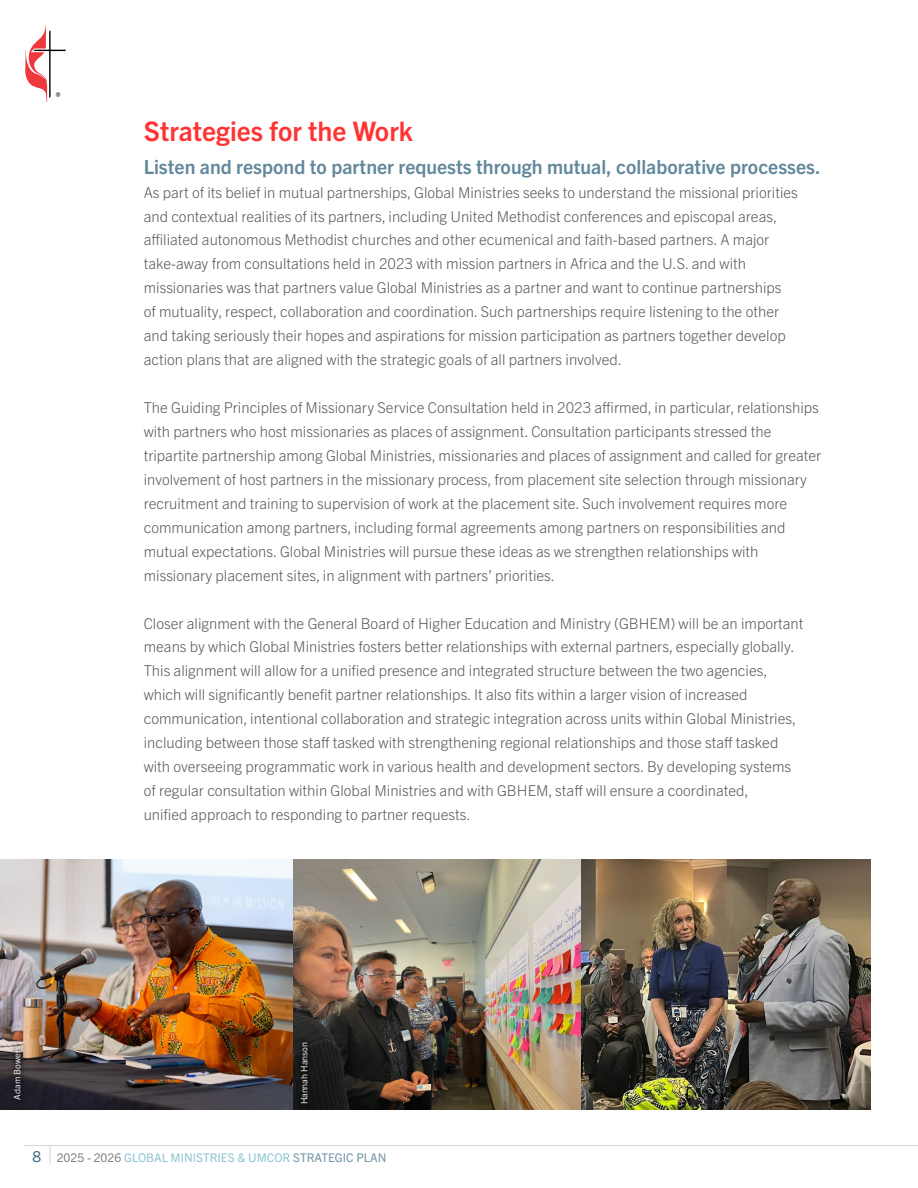
<style>
.page{position:relative;width:918px;height:1188px;background:#fff}
.page>*{position:absolute;margin:0;border:0;box-sizing:border-box;transform-origin:0 0}
.t1{font:700 27px "Trade Gothic Next LT Pro";color:#f33}
.t2{font:700 19.5px "Trade Gothic Next LT Pro";color:#62889b}
.t3{font:300 15px/24px "Trade Gothic Next LT Pro";color:#58595b}
.t4{font:12px "Trade Gothic Next LT Pro";color:#91c7d4}
.t5{font:9px "Trade Gothic Next LT Pro";color:#fff}
.s1{font-size:15px;color:#3b6a82}
.s2{color:#808285}
.s3{color:#7697a8}
</style>
<div class="page">
<hr style="left:24px;top:1145px;width:894px;height:1px;background:#d1d3d4">
<svg style="left:50px;top:1146px;width:1px;height:19px"></svg>
<svg style="left:25px;top:25px;width:41px;height:77px"></svg>
<img style="left:580px;top:860px;width:290px;height:249px">
<img style="left:292px;top:860px;width:288px;height:249px">
<div style="left:294px;top:1036px;width:20px;height:74px;background:#000;opacity:.75"></div>
<img style="left:0;top:860px;width:292px;height:249px">
<div style="left:7px;top:1040px;width:20px;height:66px;background:#000;opacity:.75"></div>
<h1 class="t1" style="left:144px;top:112px;width:271px">Strategies for the Work</h1>
<h2 class="t2" style="left:144px;top:153px;width:678px">Listen and respond to partner requests through mutual, collaborative processes.</h2>
<p class="t3" style="left:144px;top:179px;width:656px">As part of its belief in mutual partnerships, Global Ministries seeks to understand the missional priorities and contextual realities of its partners, including United Methodist conferences and episcopal areas, affiliated autonomous Methodist churches and other ecumenical and faith-based partners. A major take-away from consultations held in 2023 with mission partners in Africa and the U.S. and with missionaries was that partners value Global Ministries as a partner and want to continue partnerships<br>of mutuality, respect, collaboration and coordination. Such partnerships require listening to the other and taking seriously their hopes and aspirations for mission participation as partners together develop action plans that are aligned with the strategic goals of all partners involved.</p>
<p class="t3" style="left:144px;top:395px;width:679px">The Guiding Principles of Missionary Service Consultation held in 2023 affirmed, in particular, relationships with partners who host missionaries as places of assignment. Consultation participants stressed the tripartite partnership among Global Ministries, missionaries and places of assignment and called for greater involvement of host partners in the missionary process, from placement site selection through missionary recruitment and training to supervision of work at the placement site. Such involvement requires more communication among partners, including formal agreements among partners on responsibilities and mutual expectations. Global Ministries will pursue these ideas as we strengthen relationships with missionary placement sites, in alignment with partners’ priorities.</p>
<p class="t3" style="left:144px;top:610px;width:661px">Closer alignment with the General Board of Higher Education and Ministry (GBHEM) will be an important means by which Global Ministries fosters better relationships with external partners, especially globally.<br>This alignment will allow for a unified presence and integrated structure between the two agencies, which will significantly benefit partner relationships. It also fits within a larger vision of increased communication, intentional collaboration and strategic integration across units within Global Ministries, including between those staff tasked with strengthening regional relationships and those staff tasked with overseeing programmatic work in various health and development sectors. By developing systems of regular consultation within Global Ministries and with GBHEM, staff will ensure a coordinated,<br>unified approach to responding to partner requests.</p>
<p class="t5" style="left:11px;top:1100px;width:55px;rotate:-90deg">Adam Bowers</p>
<p class="t5" style="left:298px;top:1104px;width:64px;rotate:-90deg">Hannah Hanson</p>
<p class="t4" style="left:33px;top:1149px;width:355px"><span class="s1">8</span> <span class="s2">2025 - 2026</span> GLOBAL MINISTRIES &amp; UMCOR <span class="s3">STRATEGIC PLAN</span></p>
</div>
